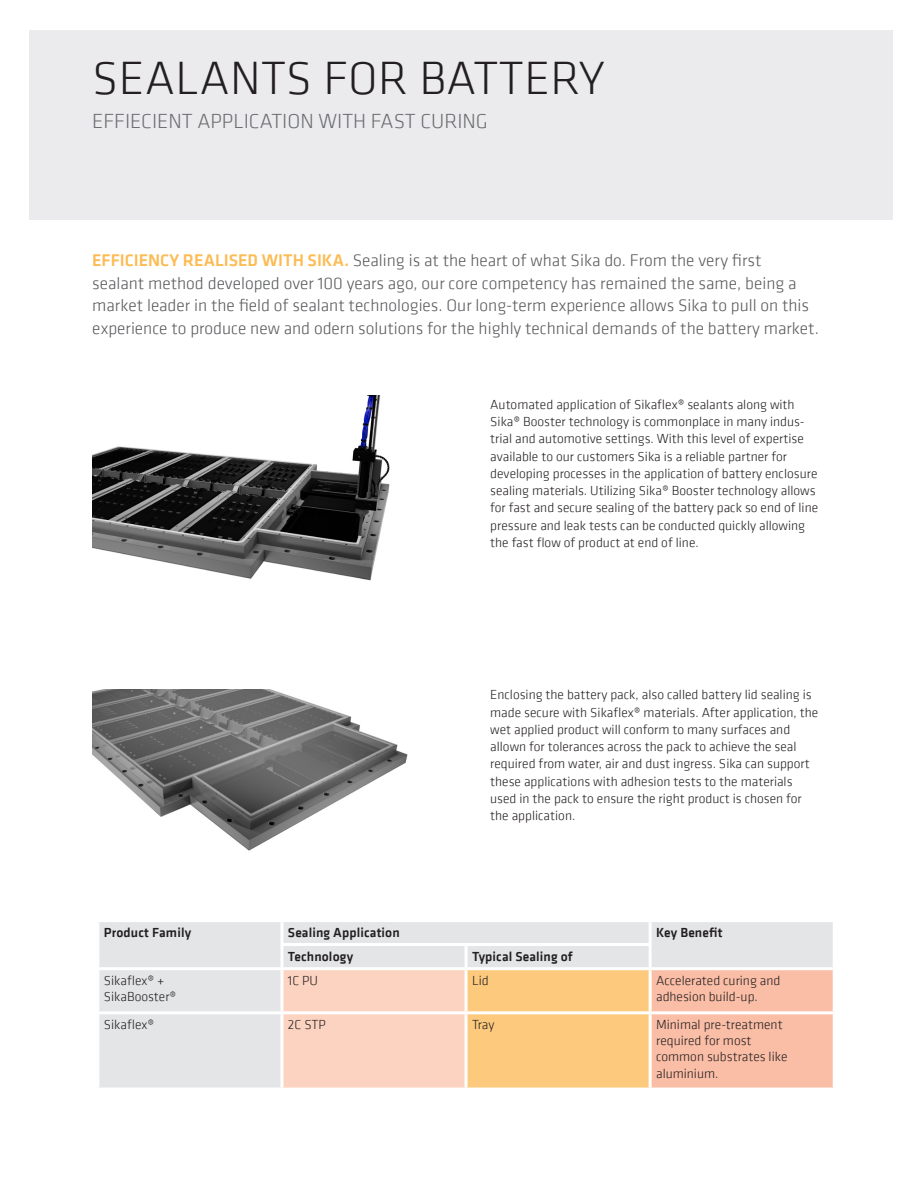
<style>
.page{position:relative;width:918px;height:1188px;background:#fff}
.page>*{position:absolute;margin:0;border:0;box-sizing:border-box;transform-origin:0 0}
.t1{font:300 48px "Klavika Web Basic";letter-spacing:.01em;color:#231f20}
.SI_Klavica_Subline{font:300 21px "Klavika Web Basic";color:#6c6d70}
.t2{font:300 17.4px/22.5px "Klavika Web Basic";color:#57585a}
.t3{font:300 13.5px/17.2px "Klavika Web Basic";color:#231f20}
.t4{font:500 13.5px "Klavika Web Basic";letter-spacing:.01em;color:#231f20}
.s1{font-weight:500;color:#fcbb53}
</style>
<div class="page">
<div style="left:30px;top:30px;width:863px;height:189px;background:#e6e7e9"></div>
<img style="left:92px;top:396px;width:298px;height:185px">
<img style="left:92px;top:689px;width:316px;height:162px">
<div style="left:99px;top:922px;width:734px;height:166px;background:#e4e5e7"></div>
<svg style="left:283px;top:970px;width:550px;height:118px"></svg>
<hr style="left:280px;top:922px;width:3px;height:21px;background:#fff">
<hr style="left:649px;top:922px;width:3px;height:21px;background:#fff">
<hr style="left:280px;top:946px;width:3px;height:21px;background:#fff">
<hr style="left:465px;top:946px;width:3px;height:21px;background:#fff">
<hr style="left:649px;top:946px;width:3px;height:21px;background:#fff">
<hr style="left:280px;top:943px;width:186px;height:3px;background:#fff">
<hr style="left:466px;top:943px;width:186px;height:3px;background:#fff">
<hr style="left:96px;top:967px;width:186px;height:3px;background:#fff">
<hr style="left:282px;top:967px;width:184px;height:3px;background:#fff">
<hr style="left:280px;top:970px;width:3px;height:41px;background:#fff">
<hr style="left:466px;top:967px;width:184px;height:3px;background:#fff">
<hr style="left:465px;top:970px;width:3px;height:41px;background:#fff">
<hr style="left:650px;top:967px;width:186px;height:3px;background:#fff">
<hr style="left:649px;top:970px;width:3px;height:41px;background:#fff">
<hr style="left:96px;top:1011px;width:186px;height:3px;background:#fff">
<hr style="left:282px;top:1011px;width:184px;height:3px;background:#fff">
<hr style="left:280px;top:1014px;width:3px;height:74px;background:#fff">
<hr style="left:466px;top:1011px;width:184px;height:3px;background:#fff">
<hr style="left:465px;top:1014px;width:3px;height:74px;background:#fff">
<hr style="left:650px;top:1011px;width:186px;height:3px;background:#fff">
<hr style="left:649px;top:1014px;width:3px;height:74px;background:#fff">
<p class="t1" style="left:92px;top:49px;width:514px">SEALANTS FOR BATTERY</p>
<p class="SI_Klavica_Subline" style="left:92px;top:108px;width:397px">EFFIECIENT APPLICATION WITH FAST CURING</p>
<p class="t2" style="left:92px;top:249px;width:728px"><span class="s1">EFFICIENCY REALISED WITH SIKA.</span> Sealing is at the heart of what Sika do. From the very first<br>sealant method developed over 100 years ago, our core competency has remained the same, being a market leader in the field of sealant technologies. Our long-term experience allows Sika to pull on this experience to produce new and odern solutions for the highly technical demands of the battery market.</p>
<p class="t3" style="left:490px;top:396px;width:329px">Automated application of Sikaflex® sealants along with Sika® Booster technology is commonplace in many indus&shy;trial and automotive settings. With this level of expertise available to our customers Sika is a reliable partner for developing processes in the application of battery enclosure sealing materials. Utilizing Sika® Booster technology allows for fast and secure sealing of the battery pack so end of line pressure and leak tests can be conducted quickly allowing the fast flow of product at end of line.</p>
<p class="t3" style="left:490px;top:686px;width:323px">Enclosing the battery pack, also called battery lid sealing is</p>
<p class="t3" style="left:490px;top:703px;width:329px">made secure with Sikaflex® materials. After application, the</p>
<p class="t3" style="left:490px;top:721px;width:321px">wet applied product will conform to many surfaces and allown for tolerances across the pack to achieve the seal required from water, air and dust ingress. Sika can support these applications with adhesion tests to the materials used in the pack to ensure the right product is chosen for the application.</p>
<p class="t4" style="left:104px;top:923px;width:89px">Product Family</p>
<p class="t4" style="left:288px;top:923px;width:113px">Sealing Application</p>
<p class="t4" style="left:656px;top:923px;width:68px">Key Benefit</p>
<p class="t4" style="left:288px;top:947px;width:67px">Technology</p>
<p class="t4" style="left:472px;top:947px;width:102px">Typical Sealing of</p>
<p class="t3" style="left:104px;top:972px;width:62px">Sikaflex® +</p>
<p class="t3" style="left:104px;top:988px;width:74px">SikaBooster®</p>
<p class="t3" style="left:288px;top:972px;width:32px">1C PU</p>
<p class="t3" style="left:472px;top:972px;width:18px">Lid</p>
<p class="t3" style="left:656px;top:972px;width:126px">Accelerated curing and</p>
<p class="t3" style="left:656px;top:988px;width:103px">adhesion build-up.</p>
<p class="t3" style="left:104px;top:1016px;width:52px">Sikaflex®</p>
<p class="t3" style="left:288px;top:1016px;width:39px">2C STP</p>
<p class="t3" style="left:472px;top:1016px;width:24px">Tray</p>
<p class="t3" style="left:656px;top:1016px;width:128px">Minimal pre-treatment</p>
<p class="t3" style="left:656px;top:1032px;width:97px">required for most</p>
<p class="t3" style="left:656px;top:1048px;width:133px">common substrates like</p>
<p class="t3" style="left:656px;top:1064px;width:64px">aluminium.</p>
</div>
